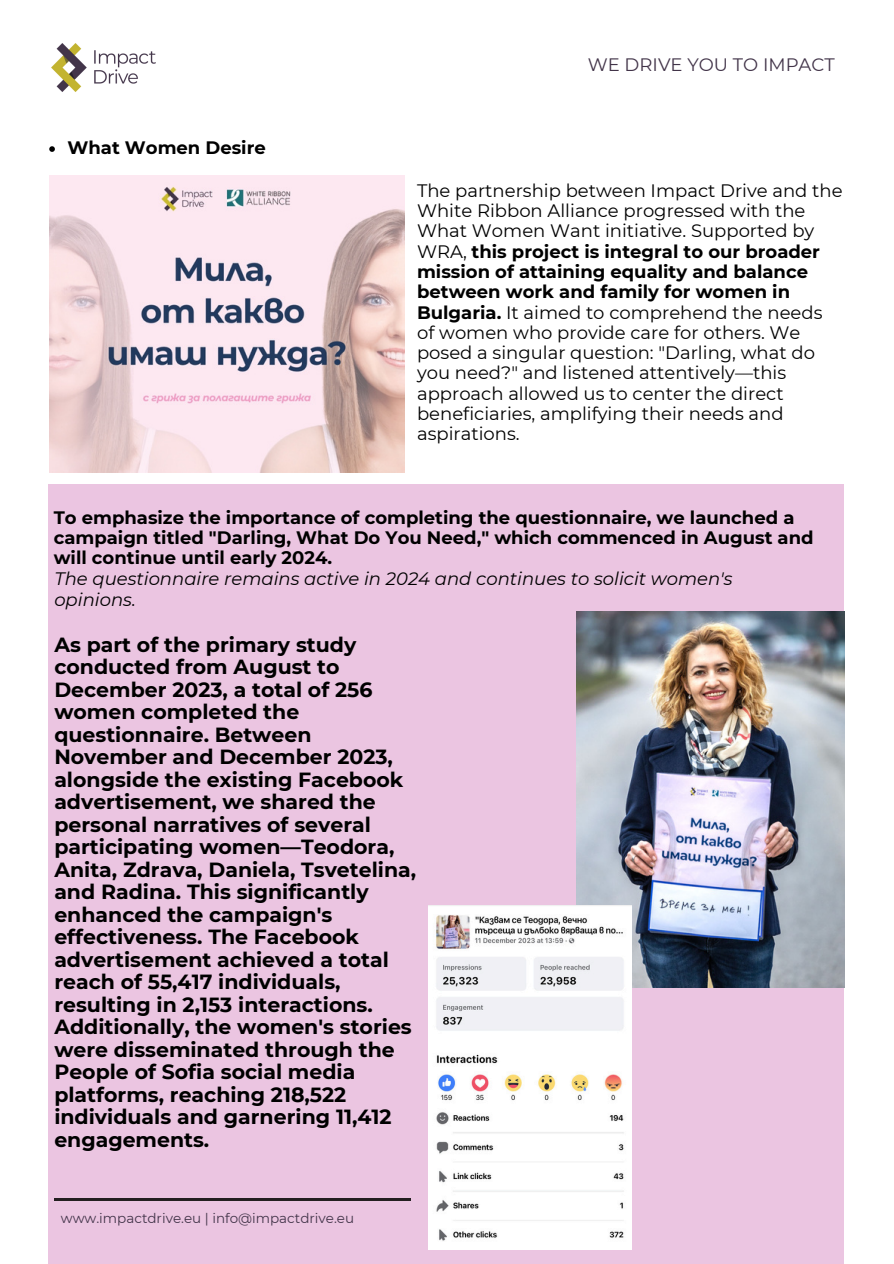
<style>
.page{position:relative;width:894px;height:1264px;background:#fff}
.page>*{position:absolute;margin:0;border:0;box-sizing:border-box;transform-origin:0 0}
.t1{font:700 20.4px/22.5px "Montserrat";color:#000}
.t2{font:18px/20.2px "Montserrat";color:#000}
.t3{font:700 18px/20.2px "Montserrat";color:#000}
.t4{font:italic 18px/20.2px "Montserrat";color:#000}
.t5{font:18px "Montserrat";color:#423449}
.t6{font:13.5px "Montserrat";color:#423449}
.s1{font-weight:700}
</style>
<div class="page">
<img style="left:51px;top:43px;width:105px;height:49px">
<div style="left:49px;top:484px;width:794px;height:779px;background:#ebc5e1"></div>
<hr style="left:54px;top:1198px;width:356px;height:2px;background:#231f20">
<img style="left:49px;top:176px;width:355px;height:297px">
<img style="left:576px;top:612px;width:267px;height:375px">
<img style="left:428px;top:905px;width:203px;height:344px">
<svg style="left:49px;top:146px;width:6px;height:6px"></svg>
<p class="t3" style="left:67px;top:137px;width:200px">What Women Desire</p>
<h2 class="t5" style="left:587px;top:53px;width:248px">WE DRIVE YOU TO IMPACT</h2>
<p class="t2" style="left:417px;top:180px;width:427px">The partnership between Impact Drive and the White Ribbon Alliance progressed with the What Women Want initiative. Supported by WRA, <span class="s1">this project is integral to our broader mission of attaining equality and balance between work and family for women in Bulgaria.</span> It aimed to comprehend the needs of women who provide care for others. We posed a singular question: "Darling, what do you need?" and listened attentively—this approach allowed us to center the direct beneficiaries, amplifying their needs and aspirations.</p>
<h4 class="t3" style="left:54px;top:507px;width:761px">To emphasize the importance of completing the questionnaire, we launched a campaign titled "Darling, What Do You Need," which commenced in August and will continue until early 2024.</h4>
<h3 class="t4" style="left:54px;top:569px;width:679px">The questionnaire remains active in 2024 and continues to solicit women's opinions.</h3>
<h4 class="t1" style="left:54px;top:633px;width:363px">As part of the primary study conducted from August to<br>December 2023, a total of 256 women completed the questionnaire. Between<br>November and December 2023, alongside the existing Facebook advertisement, we shared the personal narratives of several participating women—Teodora,<br>Anita, Zdrava, Daniela, Tsvetelina, and Radina. This significantly enhanced the campaign's effectiveness. The Facebook advertisement achieved a total reach of 55,417 individuals, resulting in 2,153 interactions.<br>Additionally, the women's stories were disseminated through the<br>People of Sofia social media platforms, reaching 218,522 individuals and garnering 11,412 engagements.</h4>
<p class="t6" style="left:61px;top:1210px;width:295px">www.impactdrive.eu | info@impactdrive.eu</p>
</div>
